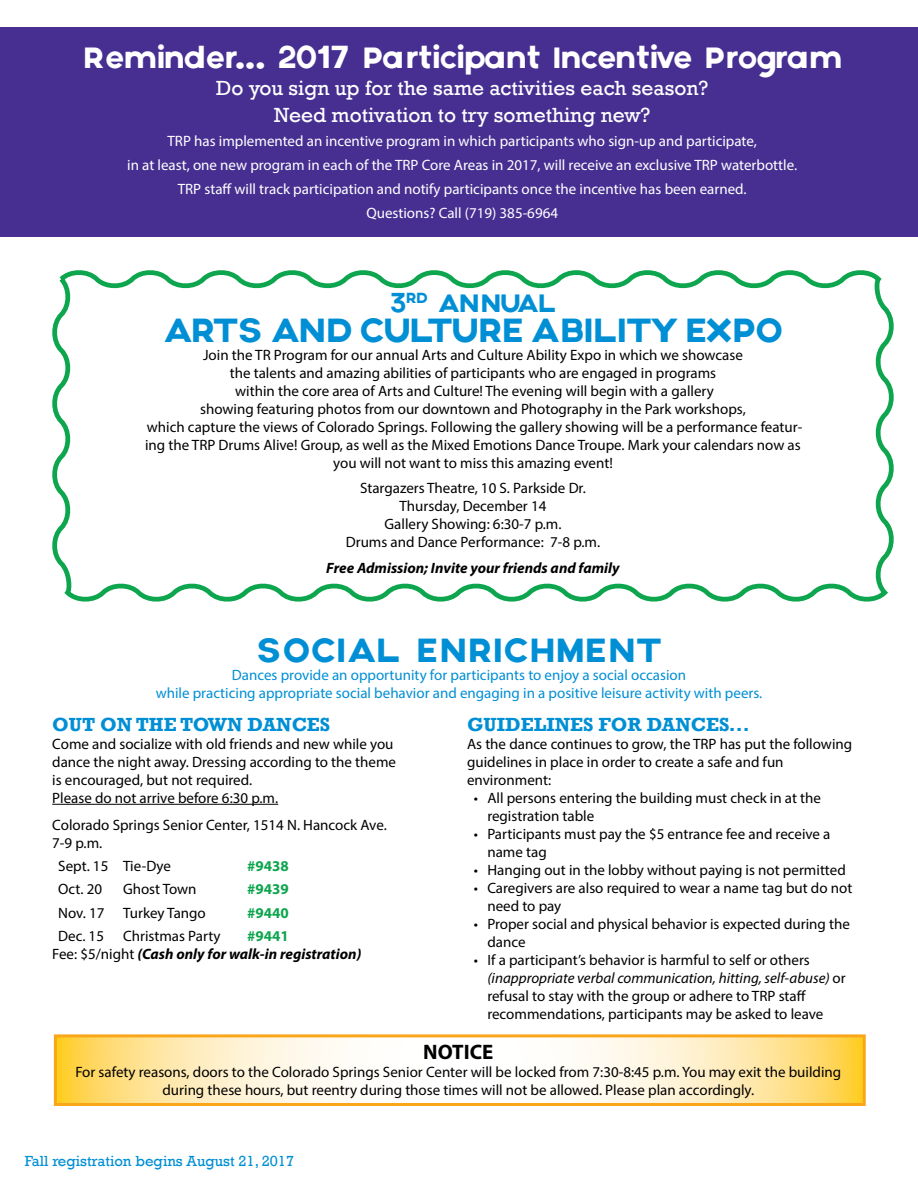
<style>
.page{position:relative;width:918px;height:1188px;background:#fff}
.page>*{position:absolute;margin:0;border:0;box-sizing:border-box;transform-origin:0 0}
.t1{font:36px "Axis";letter-spacing:-.03em;color:#008fd5}
.t2{font:36px "Axis";color:#008fd5}
.t3{font:31.5px "Axis";letter-spacing:-.02em;color:#fff}
.t4{font:27px "Axis";letter-spacing:-.08em;color:#008fd5}
.t5{font:21px/27px "Rockwell";color:#fff;text-align:center}
.t6{font:700 21px "Myriad Pro";color:#000}
.t7{font:700 19.5px "Rockwell";color:#008fd5}
.t8{font:15px/18px "Myriad Pro";color:#000}
.t9{font:15px/24px "Myriad Pro";color:#fff;text-align:center}
.t10{font:15px/18px "Myriad Pro";color:#008fd5;text-align:center}
.t11{font:italic 700 15px/18px "Myriad Pro";color:#000}
.t12{font:15px "Rockwell";color:#008fd5}
.t13{font:700 15px "Myriad Pro";color:#0da54e}
.s1{font-style:italic}
.s2{font-style:normal;color:#0da54e}
.s3{font-weight:400;font-style:normal}
</style>
<div class="page">
<svg style="left:58px;top:1038px;width:804px;height:64px"></svg>
<div style="left:54px;top:1034px;width:812px;height:72px;border:3px solid #faa61a"></div>
<hr style="left:52px;top:804px;width:226px;height:1px;background:#000">
<svg style="left:52px;top:270px;width:842px;height:332px"></svg>
<div style="left:0;top:27px;width:918px;height:210px;background:#472f92"></div>
<h2 class="t3" style="left:82px;top:39px;width:762px">Reminder... 2017 Participant Incentive Program</h2>
<h3 class="t5" style="left:216px;top:75px;width:494px">Do you sign up for the same activities each season?<br>Need motivation to try something new?</h3>
<p class="t9" style="left:127px;top:129px;width:671px">TRP has implemented an incentive program in which participants who sign-up and participate,<br>in at least, one new program in each of the TRP Core Areas in 2017, will receive an exclusive TRP waterbottle.<br>TRP staff will track participation and notify participants once the incentive has been earned.<br>Questions? Call (719) 385-6964</p>
<h3 class="t4" style="left:389px;top:287px;width:169px">3<sup>RD</sup> ANNUAL</h3>
<h1 class="t1" style="left:163px;top:309px;width:622px">ARTS AND CULTURE ABILITY EXPO</h1>
<p class="t8" style="left:145px;top:346px;width:659px;text-align:center">Join the TR Program for our annual Arts and Culture Ability Expo in which we showcase<br>the talents and amazing abilities of participants who are engaged in programs<br>within the core area of Arts and Culture! The evening will begin with a gallery<br>showing featuring photos from our downtown and Photography in the Park workshops,<br>which capture the views of Colorado Springs. Following the gallery showing will be a performance featur&shy;ing the TRP Drums Alive! Group, as well as the Mixed Emotions Dance Troupe. Mark your calendars now as you will not want to miss this amazing event!</p>
<p class="t8" style="left:346px;top:479px;width:256px;text-align:center">Stargazers Theatre, 10 S. Parkside Dr.<br>Thursday, December 14<br>Gallery Showing: 6:30-7 p.m.<br>Drums and Dance Performance: 7-8 p.m.</p>
<p class="t11" style="left:326px;top:558px;width:295px">Free Admission; Invite your friends and family</p>
<h1 class="t2" style="left:256px;top:629px;width:407px">SOCIAL ENRICHMENT</h1>
<p class="t10" style="left:156px;top:666px;width:608px">Dances provide an opportunity for participants to enjoy a social occasion<br>while practicing appropriate social behavior and engaging in a positive leisure activity with peers.</p>
<h3 class="t7" style="left:52px;top:712px;width:280px">OUT ON THE TOWN DANCES</h3>
<p class="t8" style="left:52px;top:735px;width:345px">Come and socialize with old friends and new while you dance the night away. Dressing according to the theme is encouraged, but not required.<br>Please do not arrive before 6:30 p.m.</p>
<p class="t8" style="left:52px;top:816px;width:336px">Colorado Springs Senior Center, 1514 N. Hancock Ave.<br>7-9 p.m.</p>
<p class="t8" style="left:58px;top:857px;width:114px">Sept. 15 Tie-Dye</p>
<p class="t13" style="left:247px;top:856px;width:43px">#9438</p>
<p class="t8" style="left:58px;top:880px;width:45px">Oct. 20</p>
<p class="t8" style="left:123px;top:880px;width:75px">Ghost Town</p>
<p class="t13" style="left:247px;top:879px;width:43px">#9439</p>
<p class="t8" style="left:58px;top:903px;width:149px">Nov. 17 Turkey Tango</p>
<p class="t13" style="left:247px;top:903px;width:43px">#9440</p>
<p class="t8" style="left:58px;top:927px;width:47px">Dec. 15</p>
<p class="t8" style="left:123px;top:927px;width:99px">Christmas Party</p>
<h3 class="t7" style="left:467px;top:712px;width:284px">GUIDELINES FOR DANCES...</h3>
<p class="t8" style="left:467px;top:735px;width:387px">As the dance continues to grow, the TRP has put the following guidelines in place in order to create a safe and fun environment:</p>
<p class="t8" style="left:487px;top:789px;width:335px;text-indent:-14px">• All persons entering the building must check in at the registration table</p>
<p class="t8" style="left:487px;top:825px;width:345px;text-indent:-14px">• Participants must pay the $5 entrance fee and receive a name tag</p>
<p class="t8" style="left:474px;top:861px;width:373px">• Hanging out in the lobby without paying is not permitted</p>
<p class="t8" style="left:487px;top:879px;width:366px;text-indent:-14px">• Caregivers are also required to wear a name tag but do not need to pay</p>
<p class="t8" style="left:487px;top:915px;width:364px;text-indent:-14px">• Proper social and physical behavior is expected during the dance</p>
<p class="t8" style="left:487px;top:951px;width:360px;text-indent:-14px">• If a participant’s behavior is harmful to self or others <span class="s1">(inappropriate verbal communication, hitting, self-abuse)</span> or refusal to stay with the group or adhere to TRP staff recommendations, participants may be asked to leave</p>
<h3 class="t6" style="left:423px;top:1038px;width:72px">NOTICE</h3>
<p class="t8" style="left:75px;top:1062px;width:767px;text-align:center">For safety reasons, doors to the Colorado Springs Senior Center will be locked from 7:30-8:45 p.m. You may exit the building during these hours, but reentry during those times will not be allowed. Please plan accordingly.</p>
<p class="t11" style="left:52px;top:926px;width:311px;text-indent:195px"><span class="s2">#9441<br></span><span class="s3">Fee: $5/night</span> (Cash only for walk-in registration)</p>
<p class="t12" style="left:25px;top:1152px;width:271px">Fall registration begins August 21, 2017</p>
</div>
